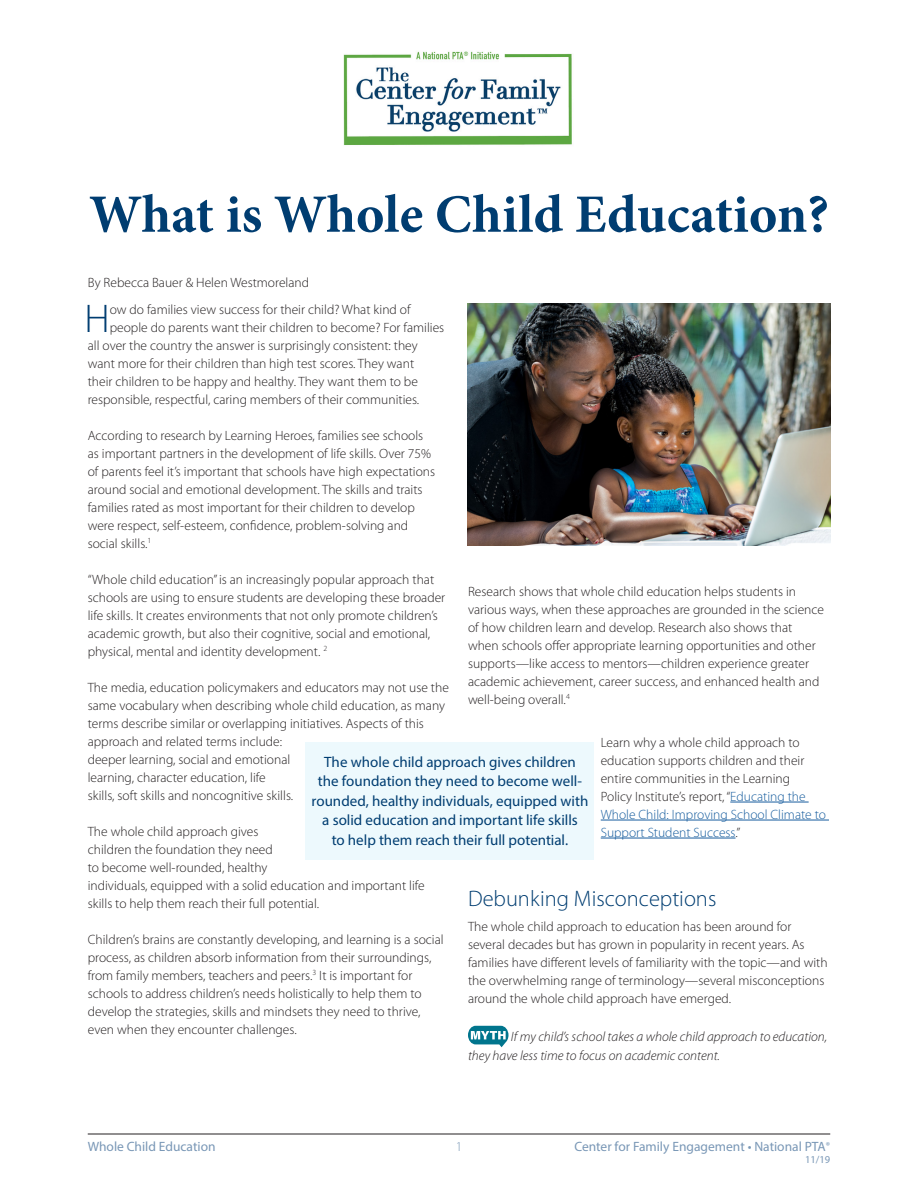
<style>
.page{position:relative;width:918px;height:1188px;background:#fff}
.page>*{position:absolute;margin:0;border:0;box-sizing:border-box;transform-origin:0 0}
.t1{font:700 54px "Minion Pro";color:#003d71}
.t2{font:300 40.2px "Myriad Pro";color:#003d71}
.Subhead{font:300 22.5px "Myriad Pro";color:#003d71}
.Subhead-2{font:15px/19.5px "Myriad Pro";color:#003d71;text-align:center}
.Subhead-3{font:300 13.5px/18px "Myriad Pro";color:#231f20}
.t3{font:italic 300 13.5px/19.5px "Myriad Pro";color:#231f20}
.t4{font:13.5px "Myriad Pro";color:#7997b6}
.t5{font:300 13.5px "Myriad Pro";color:#7997b6}
.t6{font:10.5px "Myriad Pro";color:#7997b6}
.s1{color:#175d9e}
.s2{font-family:"Minion Pro"}
</style>
<div class="page">
<hr style="left:88px;top:1134px;width:742px;height:1px;background:#231f20">
<hr style="left:730px;top:802px;width:79px;height:1px;background:#175d9e">
<hr style="left:601px;top:820px;width:228px;height:1px;background:#175d9e">
<hr style="left:601px;top:838px;width:135px;height:1px;background:#175d9e">
<svg style="left:468px;top:1026px;width:40px;height:21px"></svg>
<img style="left:343px;top:51px;width:229px;height:94px">
<div style="left:305px;top:742px;width:289px;height:118px;background:#edf9fd"></div>
<img style="left:468px;top:304px;width:362px;height:241px">
<p class="t1" style="left:89px;top:176px;width:741px">What is Whole Child Education?</p>
<p class="Subhead-3" style="left:88px;top:273px;width:223px">By Rebecca Bauer &amp; Helen Westmoreland</p>
<p class="t2" style="left:84px;top:294px;width:27px">H</p>
<p class="Subhead-3" style="left:110px;top:300px;width:302px">ow do families view success for their child? What kind of</p>
<p class="Subhead-3" style="left:110px;top:318px;width:336px">people do parents want their children to become? For families</p>
<p class="Subhead-3" style="left:88px;top:336px;width:332px">all over the country the answer is surprisingly consistent: they</p>
<p class="Subhead-3" style="left:88px;top:354px;width:328px">want more for their children than high test scores. They want</p>
<p class="Subhead-3" style="left:88px;top:372px;width:332px">their children to be happy and healthy. They want them to be</p>
<p class="Subhead-3" style="left:88px;top:390px;width:333px">responsible, respectful, caring members of their communities.</p>
<p class="Subhead-3" style="left:88px;top:426px;width:349px">According to research by Learning Heroes, families see schools as important partners in the development of life skills. Over 75% of parents feel it’s important that schools have high expectations around social and emotional development. The skills and traits families rated as most important for their children to develop were respect, self-esteem, confidence, problem-solving and social skills.<sup>1</sup></p>
<p class="Subhead-3" style="left:88px;top:570px;width:359px">“Whole child education” is an increasingly popular approach that schools are using to ensure students are developing these broader life skills. It creates environments that not only promote children’s academic growth, but also their cognitive, social and emotional, physical, mental and identity development. <sup>2</sup></p>
<p class="Subhead-3" style="left:88px;top:678px;width:363px">The media, education policymakers and educators may not use the same vocabulary when describing whole child education, as many terms describe similar or overlapping initiatives. Aspects of this approach and related terms include:<br>deeper learning, social and emotional<br>learning, character education, life<br>skills, soft skills and noncognitive skills.</p>
<p class="Subhead-3" style="left:88px;top:822px;width:338px">The whole child approach gives<br>children the foundation they need<br>to become well-rounded, healthy<br>individuals, equipped with a solid education and important life skills to help them reach their full potential.</p>
<p class="Subhead-3" style="left:88px;top:930px;width:357px">Children’s brains are constantly developing, and learning is a social process, as children absorb information from their surroundings, from family members, teachers and peers.<sup>3</sup> It is important for schools to address children’s needs holistically to help them to develop the strategies, skills and mindsets they need to thrive, even when they encounter challenges.</p>
<p class="Subhead-3" style="left:468px;top:582px;width:358px">Research shows that whole child education helps students in various ways, when these approaches are grounded in the science of how children learn and develop. Research also shows that when schools offer appropriate learning opportunities and other supports—like access to mentors—children experience greater academic achievement, career success, and enhanced health and well-being overall.<sup>4</sup></p>
<p class="Subhead-3" style="left:601px;top:733px;width:227px">Learn why a whole child approach to education supports children and their entire communities in the Learning<br>Policy Institute’s report, “<span class="s1">Educating the Whole Child: Improving School Climate to Support Student Success</span>.”</p>
<p class="Subhead-2" style="left:324px;top:752px;width:253px">The whole child approach gives children</p>
<p class="Subhead-2" style="left:312px;top:771px;width:278px">the foundation they need to become well&shy;rounded, healthy individuals, equipped with a solid education and important life skills</p>
<p class="Subhead-2" style="left:332px;top:830px;width:238px">to help them reach their full potential.</p>
<p class="Subhead" style="left:468px;top:885px;width:250px">Debunking Misconceptions</p>
<p class="Subhead-3" style="left:468px;top:918px;width:361px">The whole child approach to education has been around for several decades but has grown in popularity in recent years. As families have different levels of familiarity with the topic—and with the overwhelming range of terminology—several misconceptions around the whole child approach have emerged.</p>
<p class="t3" style="left:468px;top:1026px;width:361px;text-indent:43px">If my child’s school takes a whole child approach to education, they have less time to focus on academic content.</p>
<p class="t4" style="left:88px;top:1138px;width:129px">Whole Child Education</p>
<p class="t5" style="left:456px;top:1138px;width:8px">1</p>
<p class="t4" style="left:574px;top:1138px;width:257px">Center for Family Engagement • National PTA<span class="s2">®</span></p>
<p class="t6" style="left:805px;top:1153px;width:27px">11/19</p>
</div>
